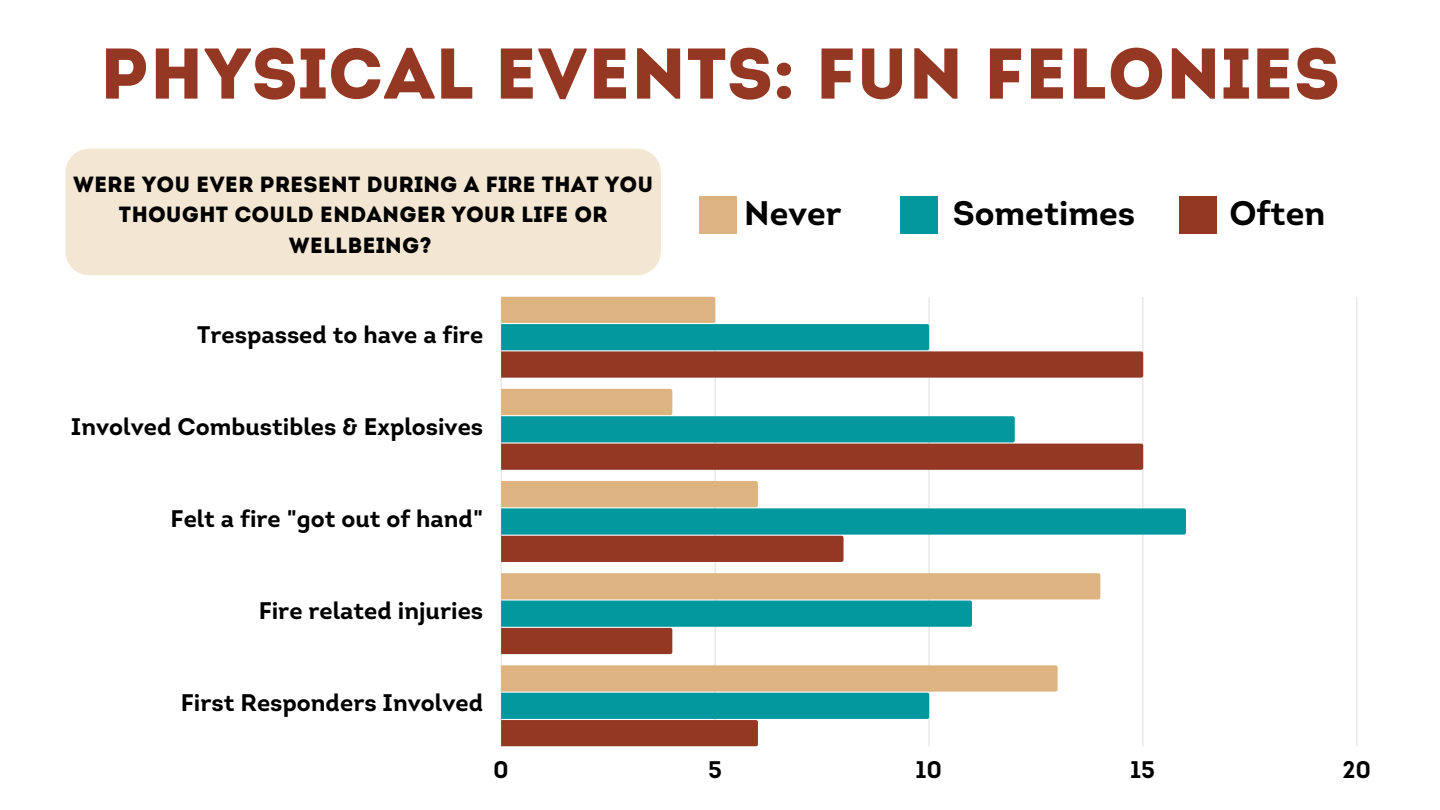
<style>
.page{position:relative;width:1440px;height:810px;background:#fff}
.page>*{position:absolute;margin:0;border:0;box-sizing:border-box;transform-origin:0 0}
.t1{font:71.6px "Intro";color:#953823}
.t2{font:700 34px "Intro";color:#000}
.t3{font:700 24px "Intro";color:#000}
.t4{font:22px/30.8px "Intro";color:#000;text-align:center}
</style>
<div class="page">
<hr style="left:501px;top:297px;width:1px;height:449px;background:#000">
<hr style="left:715px;top:297px;width:1px;height:449px;background:#000">
<hr style="left:929px;top:297px;width:1px;height:449px;background:#000">
<hr style="left:1143px;top:297px;width:1px;height:449px;background:#000">
<hr style="left:1357px;top:297px;width:1px;height:449px;background:#000">
<svg style="left:501px;top:297px;width:642px;height:81px"></svg>
<svg style="left:501px;top:389px;width:642px;height:81px"></svg>
<svg style="left:501px;top:481px;width:685px;height:81px"></svg>
<svg style="left:501px;top:573px;width:599px;height:81px"></svg>
<svg style="left:501px;top:665px;width:557px;height:81px"></svg>
<div style="left:699px;top:197px;width:38px;height:37px;background:#ddb380"></div>
<div style="left:901px;top:197px;width:37px;height:37px;background:#03979e"></div>
<div style="left:1180px;top:197px;width:37px;height:37px;background:#953823"></div>
<div style="left:65px;top:149px;width:596px;height:126px;background:#f3e7d4;border-radius:24px"></div>
<h1 class="t1" style="left:100px;top:45px;width:1242px">PHYSICAL EVENTS: FUN FELONIES</h1>
<p class="t4" style="left:73px;top:171px;width:582px">WERE YOU EVER PRESENT DURING A FIRE THAT YOU<br>THOUGHT COULD ENDANGER YOUR LIFE OR<br>WELLBEING?</p>
<p class="t3" style="left:197px;top:325px;width:288px">Trespassed to have a fire</p>
<p class="t3" style="left:71px;top:417px;width:414px">Involved Combustibles &amp; Explosives</p>
<p class="t3" style="left:171px;top:509px;width:314px">Felt a fire "got out of hand"</p>
<p class="t3" style="left:259px;top:601px;width:226px">Fire related injuries</p>
<p class="t3" style="left:181px;top:693px;width:304px">First Responders Involved</p>
<h2 class="t2" style="left:744px;top:200px;width:99px">Never</h2>
<h2 class="t2" style="left:953px;top:200px;width:184px">Sometimes</h2>
<h2 class="t2" style="left:1229px;top:200px;width:98px">Often</h2>
<p class="t3" style="left:493px;top:760px;width:17px">0</p>
<p class="t3" style="left:708px;top:760px;width:15px">5</p>
<p class="t3" style="left:916px;top:760px;width:28px">10</p>
<p class="t3" style="left:1130px;top:760px;width:26px">15</p>
<p class="t3" style="left:1342px;top:760px;width:30px">20</p>
</div>
